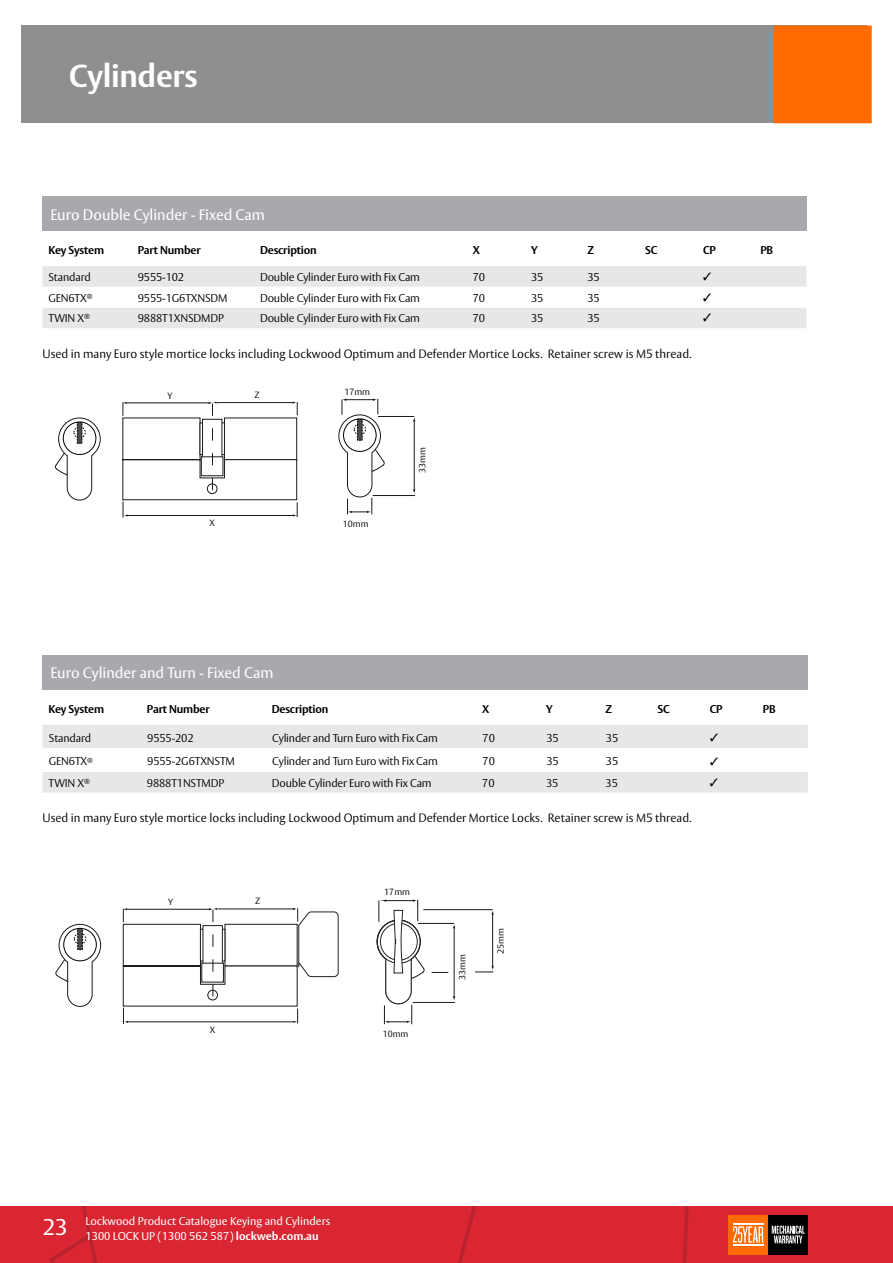
<style>
.page{position:relative;width:893px;height:1263px;background:#fff}
.page>*{position:absolute;margin:0;border:0;box-sizing:border-box;transform-origin:0 0}
.t1{font:700 31.5px "ASSA Vesta";letter-spacing:-.01em;color:#fff}
.t2{font:22.5px "ASSA Vesta";color:#fff}
.t3{font:15px "ASSA Vesta";color:#fff}
.t4{font:300 12px "ASSA Vesta";color:#000}
.t5{font:300 11.25px "ASSA Vesta";letter-spacing:-.015em;color:#000}
.t6{font:11.25px/15px "ASSA Vesta";color:#fff}
.t7{font:700 11.25px "ASSA Vesta";letter-spacing:-.015em;color:#000}
.t8{font:9px "ASSA Vesta";color:#1d191d}
.s1{font-weight:700}
</style>
<div class="page">
<div style="left:0;top:1206px;width:893px;height:57px;background:#d92632"></div>
<svg style="left:57px;top:1206px;width:37px;height:34px"></svg>
<div style="left:728px;top:1215px;width:40px;height:40px;background:#ff6b00"></div>
<div style="left:768px;top:1215px;width:40px;height:40px;background:#000"></div>
<svg style="left:772px;top:1225px;width:33px;height:18px"></svg>
<svg style="left:733px;top:1226px;width:30px;height:17px"></svg>
<hr style="left:733px;top:1224px;width:30px;height:1px;background:#fff">
<hr style="left:733px;top:1244px;width:30px;height:1px;background:#fff">
<div style="left:21px;top:26px;width:846px;height:97px;background:#8d8f91"></div>
<div style="left:774px;top:26px;width:98px;height:97px;background:#ff6b00"></div>
<svg style="left:122px;top:401px;width:176px;height:117px"></svg>
<svg style="left:54px;top:417px;width:47px;height:84px"></svg>
<hr style="left:378px;top:416px;width:36px;height:1px;background:#1d191d">
<hr style="left:373px;top:495px;width:42px;height:1px;background:#1d191d">
<hr style="left:414px;top:420px;width:1px;height:71px;background:#1d191d">
<svg style="left:338px;top:398px;width:47px;height:116px"></svg>
<svg style="left:55px;top:923px;width:46px;height:84px"></svg>
<hr style="left:418px;top:923px;width:36px;height:1px;background:#1d191d">
<hr style="left:413px;top:1002px;width:42px;height:1px;background:#1d191d">
<hr style="left:454px;top:927px;width:1px;height:71px;background:#1d191d">
<svg style="left:376px;top:899px;width:49px;height:125px"></svg>
<hr style="left:423px;top:909px;width:70px;height:1px;background:#1d191d">
<hr style="left:492px;top:913px;width:1px;height:54px;background:#1d191d">
<svg style="left:475px;top:966px;width:19px;height:6px"></svg>
<svg style="left:432px;top:972px;width:16px;height:1px"></svg>
<svg style="left:123px;top:908px;width:216px;height:116px"></svg>
<hr style="left:298px;top:925px;width:1px;height:39px;background:#242225">
<div style="left:43px;top:196px;width:763px;height:35px;background:#a7a9ac"></div>
<div style="left:43px;top:266px;width:763px;height:62px;background:#e6e7e8"></div>
<div style="left:43px;top:655px;width:765px;height:35px;background:#a7a9ac"></div>
<div style="left:43px;top:725px;width:765px;height:67px;background:#e6e7e8"></div>
<svg style="left:703px;top:272px;width:8px;height:8px"></svg>
<svg style="left:43px;top:287px;width:763px;height:20px"></svg>
<svg style="left:703px;top:314px;width:8px;height:8px"></svg>
<svg style="left:710px;top:733px;width:8px;height:8px"></svg>
<svg style="left:43px;top:748px;width:765px;height:24px"></svg>
<svg style="left:710px;top:778px;width:8px;height:8px"></svg>
<h1 class="t1" style="left:69px;top:56px;width:130px">Cylinders</h1>
<h3 class="t3" style="left:50px;top:205px;width:216px">Euro Double Cylinder - Fixed Cam</h3>
<p class="t7" style="left:49px;top:243px;width:57px">Key System</p>
<p class="t7" style="left:138px;top:243px;width:64px">Part Number</p>
<p class="t7" style="left:260px;top:243px;width:58px">Description</p>
<p class="t7" style="left:473px;top:243px;width:9px">X</p>
<p class="t7" style="left:531px;top:243px;width:8px">Y</p>
<p class="t7" style="left:587px;top:243px;width:8px">Z</p>
<p class="t7" style="left:645px;top:243px;width:14px">SC</p>
<p class="t7" style="left:703px;top:243px;width:14px">CP</p>
<p class="t7" style="left:760px;top:243px;width:14px">PB</p>
<p class="t5" style="left:49px;top:270px;width:44px">Standard</p>
<p class="t5" style="left:138px;top:270px;width:48px">9555-102</p>
<p class="t5" style="left:260px;top:270px;width:161px">Double Cylinder Euro with Fix Cam</p>
<p class="t5" style="left:473px;top:270px;width:14px">70</p>
<p class="t5" style="left:531px;top:270px;width:14px">35</p>
<p class="t5" style="left:587px;top:270px;width:14px">35</p>
<p class="t5" style="left:49px;top:291px;width:46px">GEN6TX<sup>®</sup></p>
<p class="t5" style="left:138px;top:291px;width:91px">9555-1G6TXNSDM</p>
<p class="t5" style="left:260px;top:291px;width:161px">Double Cylinder Euro with Fix Cam</p>
<p class="t5" style="left:473px;top:291px;width:14px">70</p>
<p class="t5" style="left:531px;top:291px;width:14px">35</p>
<p class="t5" style="left:587px;top:291px;width:14px">35</p>
<p class="t5" style="left:49px;top:311px;width:43px">TWIN X<sup>®</sup></p>
<p class="t5" style="left:138px;top:311px;width:87px">9888T1XNSDMDP</p>
<p class="t5" style="left:260px;top:311px;width:161px">Double Cylinder Euro with Fix Cam</p>
<p class="t5" style="left:473px;top:311px;width:14px">70</p>
<p class="t5" style="left:531px;top:311px;width:14px">35</p>
<p class="t5" style="left:587px;top:311px;width:14px">35</p>
<p class="t4" style="left:43px;top:346px;width:651px">Used in many Euro style mortice locks including Lockwood Optimum and Defender Mortice Locks. Retainer screw is M5 thread.</p>
<p class="t8" style="left:168px;top:390px;width:6px">Y</p>
<p class="t8" style="left:255px;top:389px;width:7px">Z</p>
<p class="t8" style="left:210px;top:518px;width:7px">X</p>
<p class="t8" style="left:344px;top:386px;width:27px">17mm</p>
<p class="t8" style="left:343px;top:518px;width:27px">10mm</p>
<p class="t8" style="left:417px;top:473px;width:27px;rotate:-90deg">33mm</p>
<h3 class="t3" style="left:50px;top:664px;width:225px">Euro Cylinder and Turn - Fixed Cam</h3>
<p class="t7" style="left:49px;top:702px;width:57px">Key System</p>
<p class="t7" style="left:147px;top:702px;width:64px">Part Number</p>
<p class="t7" style="left:272px;top:702px;width:58px">Description</p>
<p class="t7" style="left:482px;top:702px;width:9px">X</p>
<p class="t7" style="left:546px;top:702px;width:8px">Y</p>
<p class="t7" style="left:606px;top:702px;width:8px">Z</p>
<p class="t7" style="left:657px;top:702px;width:14px">SC</p>
<p class="t7" style="left:710px;top:702px;width:14px">CP</p>
<p class="t7" style="left:763px;top:702px;width:14px">PB</p>
<p class="t5" style="left:49px;top:731px;width:44px">Standard</p>
<p class="t5" style="left:147px;top:731px;width:48px">9555-202</p>
<p class="t5" style="left:272px;top:731px;width:167px">Cylinder and Turn Euro with Fix Cam</p>
<p class="t5" style="left:483px;top:731px;width:14px">70</p>
<p class="t5" style="left:546px;top:731px;width:14px">35</p>
<p class="t5" style="left:606px;top:731px;width:14px">35</p>
<p class="t5" style="left:49px;top:755px;width:46px">GEN6TX<sup>®</sup></p>
<p class="t5" style="left:147px;top:755px;width:89px">9555-2G6TXNSTM</p>
<p class="t5" style="left:272px;top:755px;width:167px">Cylinder and Turn Euro with Fix Cam</p>
<p class="t5" style="left:483px;top:755px;width:14px">70</p>
<p class="t5" style="left:546px;top:755px;width:14px">35</p>
<p class="t5" style="left:606px;top:755px;width:14px">35</p>
<p class="t5" style="left:49px;top:776px;width:43px">TWIN X<sup>®</sup></p>
<p class="t5" style="left:147px;top:776px;width:79px">9888T1NSTMDP</p>
<p class="t5" style="left:272px;top:776px;width:161px">Double Cylinder Euro with Fix Cam</p>
<p class="t5" style="left:482px;top:776px;width:14px">70</p>
<p class="t5" style="left:546px;top:776px;width:14px">35</p>
<p class="t5" style="left:606px;top:776px;width:14px">35</p>
<p class="t4" style="left:43px;top:811px;width:651px">Used in many Euro style mortice locks including Lockwood Optimum and Defender Mortice Locks. Retainer screw is M5 thread.</p>
<p class="t8" style="left:367px;top:779px;width:27px">10mm</p>
<p class="t8" style="left:168px;top:896px;width:6px">Y</p>
<p class="t8" style="left:255px;top:895px;width:7px">Z</p>
<p class="t8" style="left:210px;top:1024px;width:7px">X</p>
<p class="t8" style="left:384px;top:887px;width:27px">17mm</p>
<p class="t8" style="left:383px;top:1028px;width:27px">10mm</p>
<p class="t8" style="left:457px;top:980px;width:27px;rotate:-90deg">33mm</p>
<p class="t8" style="left:495px;top:954px;width:27px;rotate:-90deg">25mm</p>
<h2 class="t2" style="left:43px;top:1214px;width:26px">23</h2>
<p class="t6" style="left:85px;top:1214px;width:246px">Lockwood Product Catalogue Keying and Cylinders<br>1300 LOCK UP (1300 562 587) <span class="s1">lockweb.com.au</span></p>
</div>
